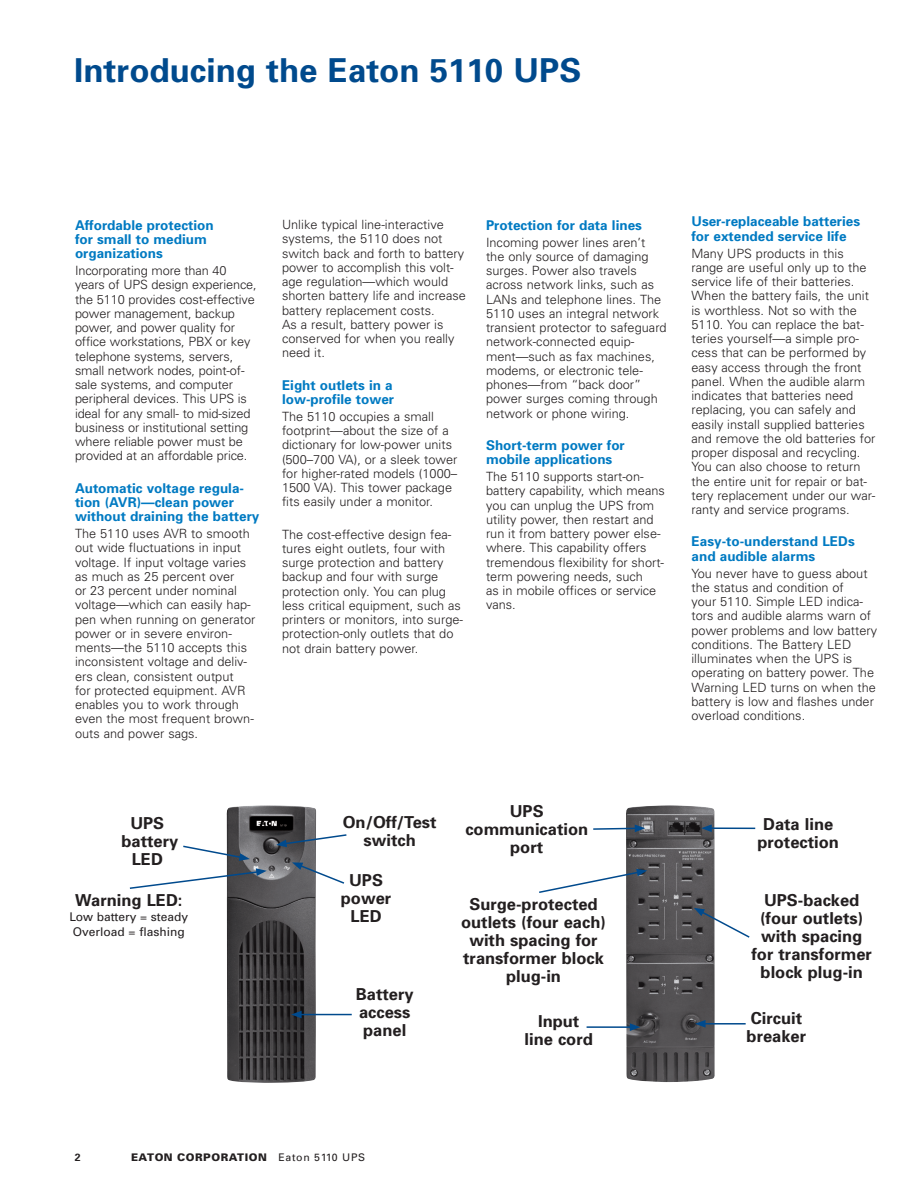
<style>
.page{position:relative;width:918px;height:1188px;background:#fff}
.page>*{position:absolute;margin:0;border:0;box-sizing:border-box;transform-origin:0 0}
.Body_text_Subhead{font:700 33px "Univers";color:#004a8d}
.RB-callouts{font:700 16.5px/18px "Univers";color:#231f20;text-align:center}
.Body_text_Subhead-2{font:700 13.5px/14.2px "Univers";color:#007ac2}
.Body_Text{font:300 12.75px/14.2px "Univers";color:#231f20}
.RB-callouts-2{font:12px "Univers";color:#231f20}
.t1{font:900 10.5px "Univers";letter-spacing:.05em;color:#231f20}
.t2{font:700 10.5px "Univers";color:#231f20}
.s1{font-weight:400}
</style>
<div class="page">
<img style="left:626px;top:805px;width:89px;height:277px">
<hr style="left:709px;top:827px;width:46px;height:2px;background:#004a8d">
<svg style="left:701px;top:824px;width:11px;height:8px"></svg>
<svg style="left:593px;top:825px;width:52px;height:7px"></svg>
<svg style="left:539px;top:869px;width:108px;height:25px"></svg>
<hr style="left:703px;top:1023px;width:43px;height:2px;background:#004a8d">
<svg style="left:695px;top:1020px;width:11px;height:8px"></svg>
<hr style="left:587px;top:1026px;width:45px;height:2px;background:#004a8d">
<svg style="left:630px;top:1023px;width:10px;height:8px"></svg>
<svg style="left:694px;top:908px;width:56px;height:31px"></svg>
<img style="left:226px;top:805px;width:90px;height:278px">
<svg style="left:183px;top:845px;width:67px;height:16px"></svg>
<svg style="left:129px;top:868px;width:138px;height:22px"></svg>
<svg style="left:292px;top:862px;width:53px;height:23px"></svg>
<svg style="left:276px;top:833px;width:71px;height:14px"></svg>
<hr style="left:299px;top:1014px;width:53px;height:1px;background:#004a8d">
<svg style="left:291px;top:1011px;width:11px;height:7px"></svg>
<p class="Body_text_Subhead" style="left:74px;top:51px;width:509px">Introducing the Eaton 5110 UPS</p>
<p class="Body_text_Subhead-2" style="left:75px;top:218px;width:140px">Affordable protection for small to medium organizations</p>
<p class="Body_Text" style="left:75px;top:264px;width:183px">Incorporating more than 40 years of UPS design experience, the 5110 provides cost-effective power management, backup power, and power quality for office workstations, PBX or key telephone systems, servers, small network nodes, point-of&shy;sale systems, and computer peripheral devices. This UPS is ideal for any small- to mid-sized business or institutional setting where reliable power must be provided at an affordable price.</p>
<p class="Body_text_Subhead-2" style="left:75px;top:481px;width:186px">Automatic voltage regula&shy;tion (AVR)—clean power without draining the battery</p>
<p class="Body_Text" style="left:75px;top:526px;width:182px">The 5110 uses AVR to smooth out wide fluctuations in input voltage. If input voltage varies as much as 25 percent over<br>or 23 percent under nominal voltage—which can easily hap&shy;pen when running on generator power or in severe environ&shy;ments—the 5110 accepts this inconsistent voltage and deliv&shy;ers clean, consistent output<br>for protected equipment. AVR enables you to work through even the most frequent brown&shy;outs and power sags.</p>
<p class="Body_Text" style="left:282px;top:217px;width:185px">Unlike typical line-interactive systems, the 5110 does not switch back and forth to battery power to accomplish this volt&shy;age regulation—which would shorten battery life and increase battery replacement costs.<br>As a result, battery power is conserved for when you really need it.</p>
<p class="Body_text_Subhead-2" style="left:282px;top:378px;width:114px">Eight outlets in a low-profile tower</p>
<p class="Body_Text" style="left:282px;top:409px;width:177px">The 5110 occupies a small footprint—about the size of a dictionary for low-power units (500–700 VA), or a sleek tower for higher-rated models (1000–<br>1500 VA). This tower package fits easily under a monitor.</p>
<p class="Body_Text" style="left:282px;top:527px;width:183px">The cost-effective design fea&shy;tures eight outlets, four with surge protection and battery backup and four with surge protection only. You can plug less critical equipment, such as printers or monitors, into surge&shy;protection-only outlets that do not drain battery power.</p>
<p class="Body_text_Subhead-2" style="left:486px;top:218px;width:157px">Protection for data lines</p>
<p class="Body_Text" style="left:486px;top:235px;width:182px">Incoming power lines aren’t the only source of damaging surges. Power also travels across network links, such as<br>LANs and telephone lines. The<br>5110 uses an integral network transient protector to safeguard network-connected equip&shy;ment—such as fax machines, modems, or electronic tele&shy;phones—from “back door” power surges coming through network or phone wiring.</p>
<p class="Body_text_Subhead-2" style="left:486px;top:438px;width:140px">Short-term power for mobile applications</p>
<p class="Body_Text" style="left:486px;top:469px;width:180px">The 5110 supports start-on&shy;battery capability, which means you can unplug the UPS from utility power, then restart and run it from battery power else&shy;where. This capability offers tremendous flexibility for short&shy;term powering needs, such<br>as in mobile offices or service vans.</p>
<p class="Body_text_Subhead-2" style="left:692px;top:215px;width:170px">User-replaceable batteries for extended service life</p>
<p class="Body_Text" style="left:692px;top:246px;width:185px">Many UPS products in this range are useful only up to the service life of their batteries.<br>When the battery fails, the unit is worthless. Not so with the<br>5110. You can replace the bat&shy;teries yourself—a simple pro&shy;cess that can be performed by easy access through the front panel. When the audible alarm indicates that batteries need replacing, you can safely and easily install supplied batteries and remove the old batteries for proper disposal and recycling.<br>You can also choose to return the entire unit for repair or bat&shy;tery replacement under our war&shy;ranty and service programs.</p>
<p class="Body_text_Subhead-2" style="left:692px;top:534px;width:165px">Easy-to-understand LEDs and audible alarms</p>
<p class="Body_Text" style="left:692px;top:566px;width:187px">You never have to guess about the status and condition of<br>your 5110. Simple LED indica&shy;tors and audible alarms warn of power problems and low battery conditions. The Battery LED illuminates when the UPS is operating on battery power. The<br>Warning LED turns on when the battery is low and flashes under overload conditions.</p>
<p class="RB-callouts" style="left:130px;top:814px;width:35px">UPS</p>
<p class="RB-callouts" style="left:121px;top:832px;width:58px">battery</p>
<p class="RB-callouts" style="left:132px;top:850px;width:33px">LED</p>
<p class="RB-callouts" style="left:75px;top:891px;width:109px">Warning LED:</p>
<p class="RB-callouts-2" style="left:69px;top:909px;width:120px">Low battery = steady</p>
<p class="RB-callouts-2" style="left:73px;top:924px;width:113px">Overload = flashing</p>
<p class="RB-callouts" style="left:343px;top:813px;width:95px">On/Off/Test switch</p>
<p class="RB-callouts" style="left:341px;top:872px;width:52px">UPS power<br>LED</p>
<p class="RB-callouts" style="left:356px;top:985px;width:59px;text-align:left">Battery access panel</p>
<p class="RB-callouts" style="left:465px;top:802px;width:124px">UPS communication port</p>
<p class="RB-callouts" style="left:461px;top:895px;width:146px">Surge-protected outlets (four each) with spacing for transformer block plug-in</p>
<p class="RB-callouts" style="left:525px;top:1012px;width:70px">Input line cord</p>
<p class="RB-callouts" style="left:757px;top:816px;width:83px">Data line protection</p>
<p class="RB-callouts" style="left:751px;top:891px;width:122px">UPS-backed (four outlets) with spacing for transformer block plug-in</p>
<p class="RB-callouts" style="left:747px;top:1009px;width:61px;text-align:left">Circuit breaker</p>
<p class="t2" style="left:75px;top:1151px;width:7px">2</p>
<p class="t1" style="left:131px;top:1151px;width:236px">EATON CORPORATION <span class="s1">Eaton 5110 UPS</span></p>
</div>
